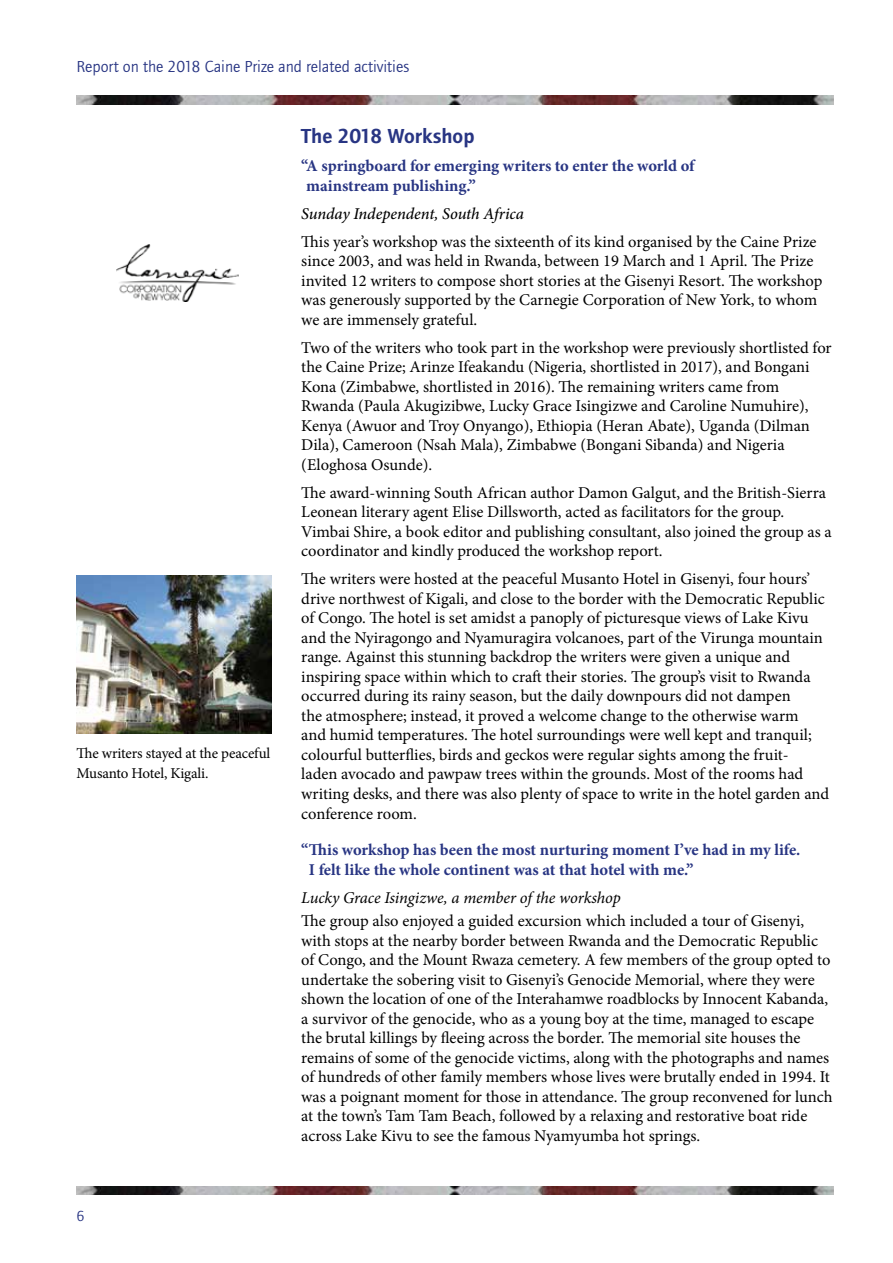
<style>
.page{position:relative;width:893px;height:1263px;background:#fff}
.page>*{position:absolute;margin:0;border:0;box-sizing:border-box;transform-origin:0 0}
.t1{font:600 21px "Foundry Journal";color:#283583}
.t2{font:16.5px/19.5px "Minion Pro";letter-spacing:-.005em;color:#000}
.t3{font:700 16.5px/19.5px "Minion Pro";color:#283583}
.t4{font:16.5px "Foundry Journal";color:#283583}
.t5{font:italic 16.5px "Minion Pro";letter-spacing:-.01em;color:#000}
.t6{font:italic 500 16.5px "Minion Pro";letter-spacing:-.005em;color:#000}
.t7{font:15px/19.5px "Minion Pro";letter-spacing:-.01em;color:#000}
.t8{font:15px "Foundry Journal";color:#283583}
</style>
<div class="page">
<img style="left:77px;top:1186px;width:756px;height:9px">
<img style="left:77px;top:96px;width:756px;height:8px">
<img style="left:117px;top:245px;width:121px;height:57px">
<img style="left:77px;top:575px;width:195px;height:158px">
<p class="t4" style="left:77px;top:57px;width:334px">Report on the 2018 Caine Prize and related activities</p>
<p class="t7" style="left:77px;top:744px;width:195px">The writers stayed at the peaceful<br>Musanto Hotel, Kigali.</p>
<p class="t8" style="left:77px;top:1208px;width:9px">6</p>
<p class="t1" style="left:301px;top:124px;width:175px">The 2018 Workshop</p>
<p class="t3" style="left:306px;top:156px;width:390px;text-indent:-5px">“A springboard for emerging writers to enter the world of mainstream publishing.”</p>
<p class="t6" style="left:301px;top:202px;width:224px">Sunday Independent, South Africa</p>
<p class="t2" style="left:301px;top:232px;width:523px">This year’s workshop was the sixteenth of its kind organised by the Caine Prize since 2003, and was held in Rwanda, between 19 March and 1 April. The Prize invited 12 writers to compose short stories at the Gisenyi Resort. The workshop was generously supported by the Carnegie Corporation of New York, to whom we are immensely grateful.</p>
<p class="t2" style="left:301px;top:338px;width:532px">Two of the writers who took part in the workshop were previously shortlisted for the Caine Prize; Arinze Ifeakandu (Nigeria, shortlisted in 2017), and Bongani Kona (Zimbabwe, shortlisted in 2016). The remaining writers came from Rwanda (Paula Akugizibwe, Lucky Grace Isingizwe and Caroline Numuhire), Kenya (Awuor and Troy Onyango), Ethiopia (Heran Abate), Uganda (Dilman Dila), Cameroon (Nsah Mala), Zimbabwe (Bongani Sibanda) and Nigeria (Eloghosa Osunde).</p>
<p class="t2" style="left:301px;top:483px;width:532px">The award-winning South African author Damon Galgut, and the British-Sierra Leonean literary agent Elise Dillsworth, acted as facilitators for the group.<br>Vimbai Shire, a book editor and publishing consultant, also joined the group as a coordinator and kindly produced the workshop report.</p>
<p class="t2" style="left:301px;top:569px;width:529px">The writers were hosted at the peaceful Musanto Hotel in Gisenyi, four hours’ drive northwest of Kigali, and close to the border with the Democratic Republic of Congo. The hotel is set amidst a panoply of picturesque views of Lake Kivu and the Nyiragongo and Nyamuragira volcanoes, part of the Virunga mountain range. Against this stunning backdrop the writers were given a unique and inspiring space within which to craft their stories. The group’s visit to Rwanda occurred during its rainy season, but the daily downpours did not dampen<br>the atmosphere; instead, it proved a welcome change to the otherwise warm<br>and humid temperatures. The hotel surroundings were well kept and tranquil; colourful butterflies, birds and geckos were regular sights among the fruit-<br>laden avocado and pawpaw trees within the grounds. Most of the rooms had writing desks, and there was also plenty of space to write in the hotel garden and conference room.</p>
<p class="t3" style="left:309px;top:840px;width:493px;text-indent:-8px">“This workshop has been the most nurturing moment I’ve had in my life.<br>I felt like the whole continent was at that hotel with me.”</p>
<p class="t5" style="left:301px;top:886px;width:321px">Lucky Grace Isingizwe, a member of the workshop</p>
<p class="t2" style="left:301px;top:911px;width:533px">The group also enjoyed a guided excursion which included a tour of Gisenyi, with stops at the nearby border between Rwanda and the Democratic Republic of Congo, and the Mount Rwaza cemetery. A few members of the group opted to undertake the sobering visit to Gisenyi’s Genocide Memorial, where they were shown the location of one of the Interahamwe roadblocks by Innocent Kabanda, a survivor of the genocide, who as a young boy at the time, managed to escape the brutal killings by fleeing across the border. The memorial site houses the remains of some of the genocide victims, along with the photographs and names of hundreds of other family members whose lives were brutally ended in 1994. It was a poignant moment for those in attendance. The group reconvened for lunch at the town’s Tam Tam Beach, followed by a relaxing and restorative boat ride across Lake Kivu to see the famous Nyamyumba hot springs.</p>
</div>
